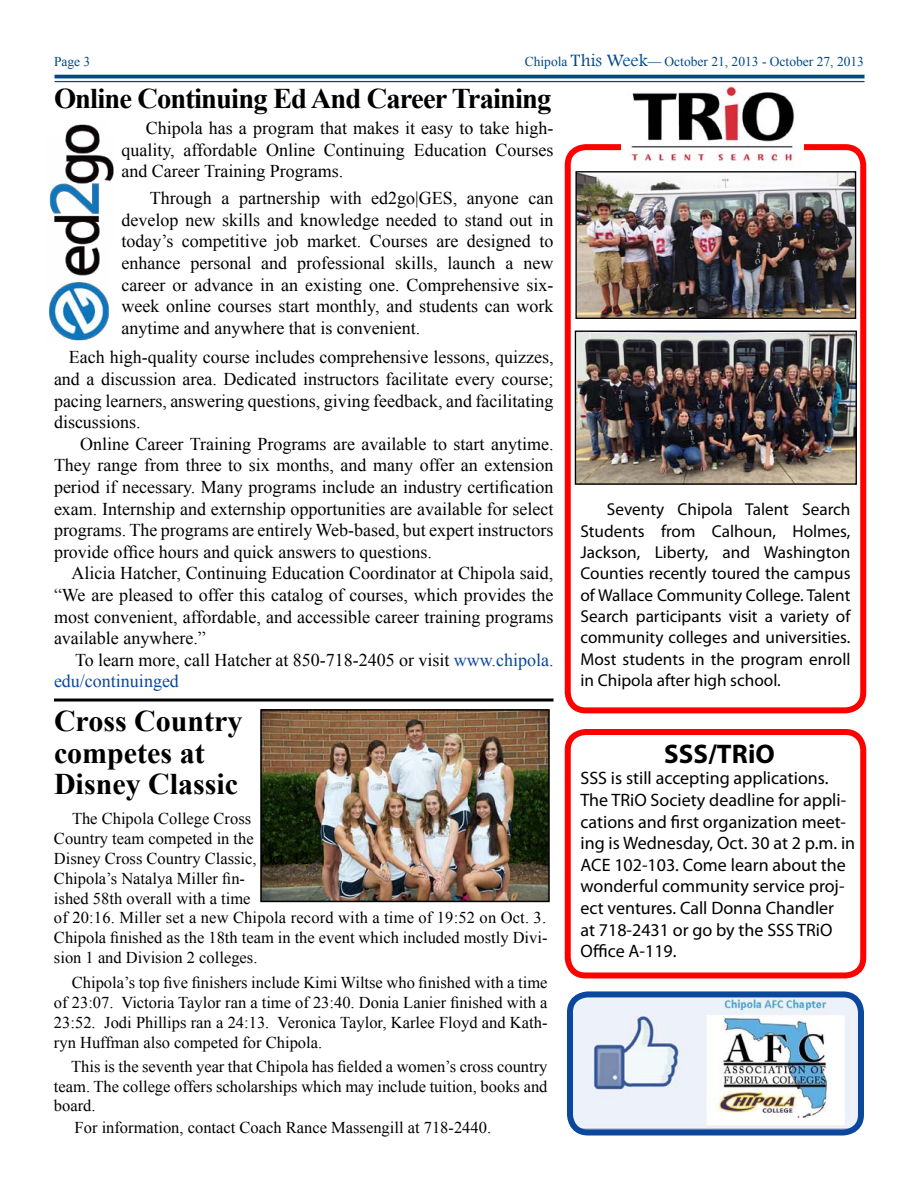
<style>
.page{position:relative;width:918px;height:1188px;background:#fff}
.page>*{position:absolute;margin:0;border:0;box-sizing:border-box;transform-origin:0 0}
.t1{font:700 30px/31.5px "Times New Roman";color:#000}
.t2{font:700 28.5px "Times New Roman";letter-spacing:-.03em;color:#000}
.t3{font:700 27px "Myriad Pro";color:#000}
.t4{font:18px/21.6px "Times New Roman";color:#000;text-align:justify}
.t5{font:18px/21.6px "Myriad Pro";color:#000}
.t6{font:17.25px/21.3px "Myriad Pro";color:#000;text-align:justify}
.t7{font:16.5px/19.8px "Times New Roman";color:#000;text-align:justify}
.t8{font:13.5px "Times New Roman";color:#004887}
.s1{font-family:"Footlight MT Light";font-size:18px}
.s2{color:#0b479d}
</style>
<div class="page">
<hr style="left:55px;top:75px;width:810px;height:3px;background:#004887">
<hr style="left:55px;top:81px;width:810px;height:1px;background:#004887">
<img style="left:577px;top:173px;width:277px;height:144px">
<div style="left:575px;top:171px;width:281px;height:148px;border:1px solid #000"></div>
<img style="left:577px;top:333px;width:278px;height:150px">
<div style="left:575px;top:331px;width:282px;height:154px;border:1px solid #000"></div>
<img style="left:574px;top:998px;width:283px;height:131px">
<div style="left:567px;top:991px;width:297px;height:145px;border:6px solid #0b479d;border-radius:18px"></div>
<div style="left:565px;top:144px;width:301px;height:569px;border:6px solid #f00;border-radius:18px"></div>
<img style="left:621px;top:85px;width:182px;height:79px">
<div style="left:565px;top:729px;width:301px;height:249px;border:6px solid #f00;border-radius:18px"></div>
<img style="left:263px;top:712px;width:284px;height:187px">
<div style="left:260px;top:709px;width:290px;height:193px;border:2px solid #000"></div>
<img style="left:48px;top:124px;width:66px;height:217px">
<hr style="left:54px;top:699px;width:500px;height:3px;background:#000">
<p class="t8" style="left:54px;top:53px;width:38px">Page 3</p>
<p class="t8" style="left:525px;top:53px;width:341px">Chipola <span class="s1">This Week</span>— October 21, 2013 - October 27, 2013</p>
<h2 class="t2" style="left:54px;top:79px;width:499px">Online Continuing Ed And Career Training</h2>
<p class="t4" style="left:122px;top:117px;width:434px;text-indent:24px">Chipola has a program that makes it easy to take high&shy;quality, affordable Online Continuing Education Courses and Career Training Programs.</p>
<p class="t4" style="left:122px;top:187px;width:434px;text-indent:28px">Through a partnership with ed2go|GES, anyone can develop new skills and knowledge needed to stand out in today’s competitive job market. Courses are designed to enhance personal and professional skills, launch a new career or advance in an existing one. Comprehensive six&shy;week online courses start monthly, and students can work anytime and anywhere that is convenient.</p>
<p class="t4" style="left:54px;top:346px;width:501px;text-indent:15px">Each high-quality course includes comprehensive lessons, quizzes, and a discussion area. Dedicated instructors facilitate every course; pacing learners, answering questions, giving feedback, and facilitating discussions.</p>
<p class="t4" style="left:54px;top:433px;width:501px;text-indent:26px">Online Career Training Programs are available to start anytime.<br>They range from three to six months, and many offer an extension period if necessary. Many programs include an industry certification exam. Internship and externship opportunities are available for select programs. The programs are entirely Web-based, but expert instructors provide office hours and quick answers to questions.</p>
<p class="t4" style="left:54px;top:562px;width:501px;text-indent:18px">Alicia Hatcher, Continuing Education Coordinator at Chipola said, “We are pleased to offer this catalog of courses, which provides the most convenient, affordable, and accessible career training programs available anywhere.”</p>
<p class="t4" style="left:54px;top:649px;width:501px;text-indent:21px">To learn more, call Hatcher at 850-718-2405 or visit <span class="s2">www.chipola. edu/continuinged</span></p>
<h1 class="t1" style="left:54px;top:705px;width:190px">Cross Country competes at<br>Disney Classic</h1>
<p class="t7" style="left:54px;top:809px;width:495px;text-align:left;text-indent:18px">The Chipola College Cross<br>Country team competed in the<br>Disney Cross Country Classic, Oct. 12.<br>Chipola’s Natalya Miller fin-<br>ished 58th overall with a time<br>of 20:16. Miller set a new Chipola record with a time of 19:52 on Oct. 3.<br>Chipola finished as the 18th team in the event which included mostly Divi&shy;sion 1 and Division 2 colleges.</p>
<p class="t7" style="left:54px;top:973px;width:495px;text-indent:18px">Chipola’s top five finishers include Kimi Wiltse who finished with a time of 23:07. Victoria Taylor ran a time of 23:40. Donia Lanier finished with a 23:52. Jodi Phillips ran a 24:13. Veronica Taylor, Karlee Floyd and Kath&shy;ryn Huffman also competed for Chipola.</p>
<p class="t7" style="left:54px;top:1056px;width:495px;text-indent:17px">This is the seventh year that Chipola has fielded a women’s cross country team. The college offers scholarships which may include tuition, books and board.</p>
<p class="t7" style="left:75px;top:1117px;width:418px">For information, contact Coach Rance Massengill at 718-2440.</p>
<p class="t6" style="left:580px;top:498px;width:272px;text-indent:26px">Seventy Chipola Talent Search Students from Calhoun, Holmes, Jackson, Liberty, and Washington Counties recently toured the campus of Wallace Community College. Talent Search participants visit a variety of community colleges and universities.<br>Most students in the program enroll in Chipola after high school.</p>
<h3 class="t3" style="left:664px;top:736px;width:112px">SSS/TRiO</h3>
<p class="t5" style="left:580px;top:767px;width:276px">SSS is still accepting applications.<br>The TRiO Society deadline for appli&shy;cations and first organization meet&shy;ing is Wednesday, Oct. 30 at 2 p.m. in<br>ACE 102-103. Come learn about the wonderful community service proj&shy;ect ventures. Call Donna Chandler<br>at 718-2431 or go by the SSS TRiO<br>Office A-119.</p>
</div>
